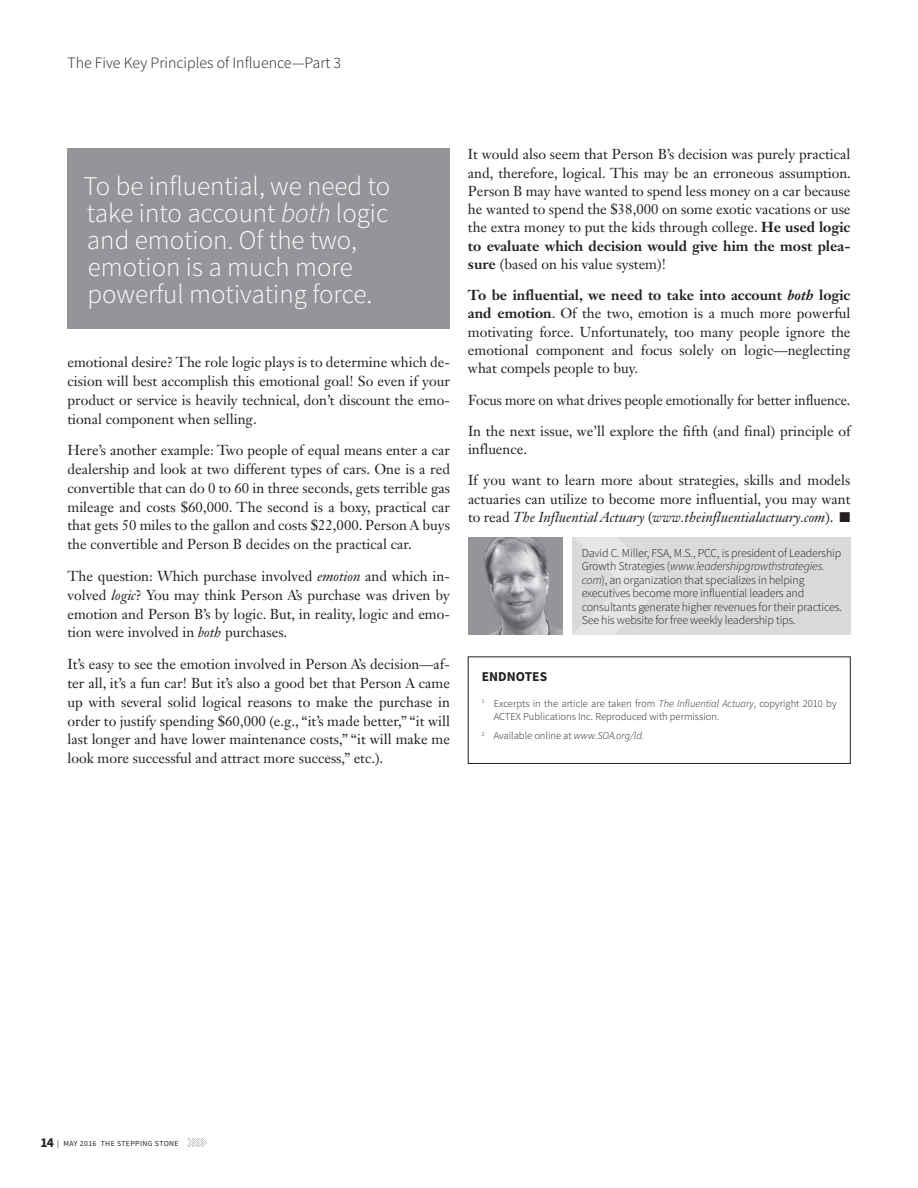
<style>
.page{position:relative;width:918px;height:1188px;background:#fff}
.page>*{position:absolute;margin:0;border:0;box-sizing:border-box;transform-origin:0 0}
.t1{font:300 27px/27px "Source Sans Pro";color:#fff}
.t2{font:300 15.9px "Source Sans Pro";color:#231f20}
.t3{font:14.25px/18.8px "Janson Text LT Std";color:#231f20;text-align:justify}
.t4{font:700 13.5px "Source Sans Pro";color:#231f20}
.t5{font:300 12px/13.5px "Source Sans Pro";letter-spacing:-.015em;color:#231f20}
.t6{font:300 10.5px/12.8px "Source Sans Pro";color:#231f20}
.t7{font:7.8px "Source Sans Pro";letter-spacing:.05em;color:#231f20}
.s1{font-style:italic}
.s2{font-weight:700}
.s3{font-weight:700;font-style:italic}
.s4{font-weight:700;font-size:13.5px}
</style>
<div class="page">
<svg style="left:188px;top:1138px;width:19px;height:9px"></svg>
<div style="left:572px;top:537px;width:278px;height:97px;background:#d9dadc"></div>
<img style="left:468px;top:537px;width:94px;height:97px">
<svg style="left:574px;top:538px;width:89px;height:96px"></svg>
<div style="left:468px;top:657px;width:382px;height:107px;border:1px solid #231f20"></div>
<div style="left:68px;top:148px;width:382px;height:181px;background:#939598"></div>
<p class="t2" style="left:68px;top:53px;width:275px">The Five Key Principles of Influence—Part 3</p>
<h1 class="t1" style="left:83px;top:173px;width:308px">To be influential, we need to take into account <span class="s1">both</span> logic and emotion. Of the two, emotion is a much more powerful motivating force.</h1>
<p class="t3" style="left:68px;top:353px;width:384px">emotional desire? The role logic plays is to determine which de&shy;cision will best accomplish this emotional goal! So even if your product or service is heavily technical, don’t discount the emo&shy;tional component when selling.</p>
<p class="t3" style="left:68px;top:441px;width:384px">Here’s another example: Two people of equal means enter a car dealership and look at two different types of cars. One is a red convertible that can do 0 to 60 in three seconds, gets terrible gas mileage and costs $60,000. The second is a boxy, practical car that gets 50 miles to the gallon and costs $22,000. Person A buys the convertible and Person B decides on the practical car.</p>
<p class="t3" style="left:68px;top:567px;width:384px">The question: Which purchase involved <span class="s1">emotion</span> and which in&shy;volved <span class="s1">logic</span>? You may think Person A’s purchase was driven by emotion and Person B’s by logic. But, in reality, logic and emo&shy;tion were involved in <span class="s1">both</span> purchases.</p>
<p class="t3" style="left:68px;top:655px;width:384px">It’s easy to see the emotion involved in Person A’s decision—af&shy;ter all, it’s a fun car! But it’s also a good bet that Person A came up with several solid logical reasons to make the purchase in order to justify spending $60,000 (e.g., “it’s made better,” “it will last longer and have lower maintenance costs,” “it will make me look more successful and attract more success,” etc.).</p>
<p class="t3" style="left:468px;top:145px;width:385px;line-height:18.3px">It would also seem that Person B’s decision was purely practical and, therefore, logical. This may be an erroneous assumption.<br>Person B may have wanted to spend less money on a car because he wanted to spend the $38,000 on some exotic vacations or use the extra money to put the kids through college. <span class="s2">He used logic to evaluate which decision would give him the most plea&shy;sure</span> (based on his value system)!</p>
<p class="t3" style="left:468px;top:286px;width:384px;line-height:18.3px"><span class="s2">To be influential, we need to take into account</span> <span class="s3">both</span> <span class="s2">logic and emotion</span>. Of the two, emotion is a much more powerful motivating force. Unfortunately, too many people ignore the emotional component and focus solely on logic—neglecting what compels people to buy.</p>
<p class="t3" style="left:468px;top:384px;width:384px;line-height:31.2px">Focus more on what drives people emotionally for better influence.<br>In the next issue, we’ll explore the fifth (and final) principle of</p>
<p class="t3" style="left:468px;top:434px;width:384px;line-height:31.2px">influence.<br>If you want to learn more about strategies, skills and models</p>
<p class="t3" style="left:468px;top:490px;width:384px;line-height:18.3px">actuaries can utilize to become more influential, you may want to read <span class="s1">The Influential Actuary</span> (<span class="s1">www.theinfluentialactuary.com</span>). ■</p>
<p class="t5" style="left:582px;top:546px;width:262px">David C. Miller, FSA, M.S., PCC, is president of Leadership Growth Strategies (<span class="s1">www.leadershipgrowthstrategies. com</span>), an organization that specializes in helping executives become more influential leaders and consultants generate higher revenues for their practices.<br>See his website for free weekly leadership tips.</p>
<p class="t4" style="left:482px;top:668px;width:67px">ENDNOTES</p>
<p class="t6" style="left:494px;top:697px;width:344px;text-indent:-12px"><sup>1</sup> Excerpts in the article are taken from <span class="s1">The Influential Actuary</span>, copyright 2010 by<br>ACTEX Publications Inc. Reproduced with permission.</p>
<p class="t6" style="left:482px;top:729px;width:164px"><sup>2</sup> Available online at <span class="s1">www.SOA.org/ld.</span></p>
<p class="t7" style="left:40px;top:1138px;width:140px"><span class="s4">14</span> | MAY 2016 THE STEPPING STONE</p>
</div>
